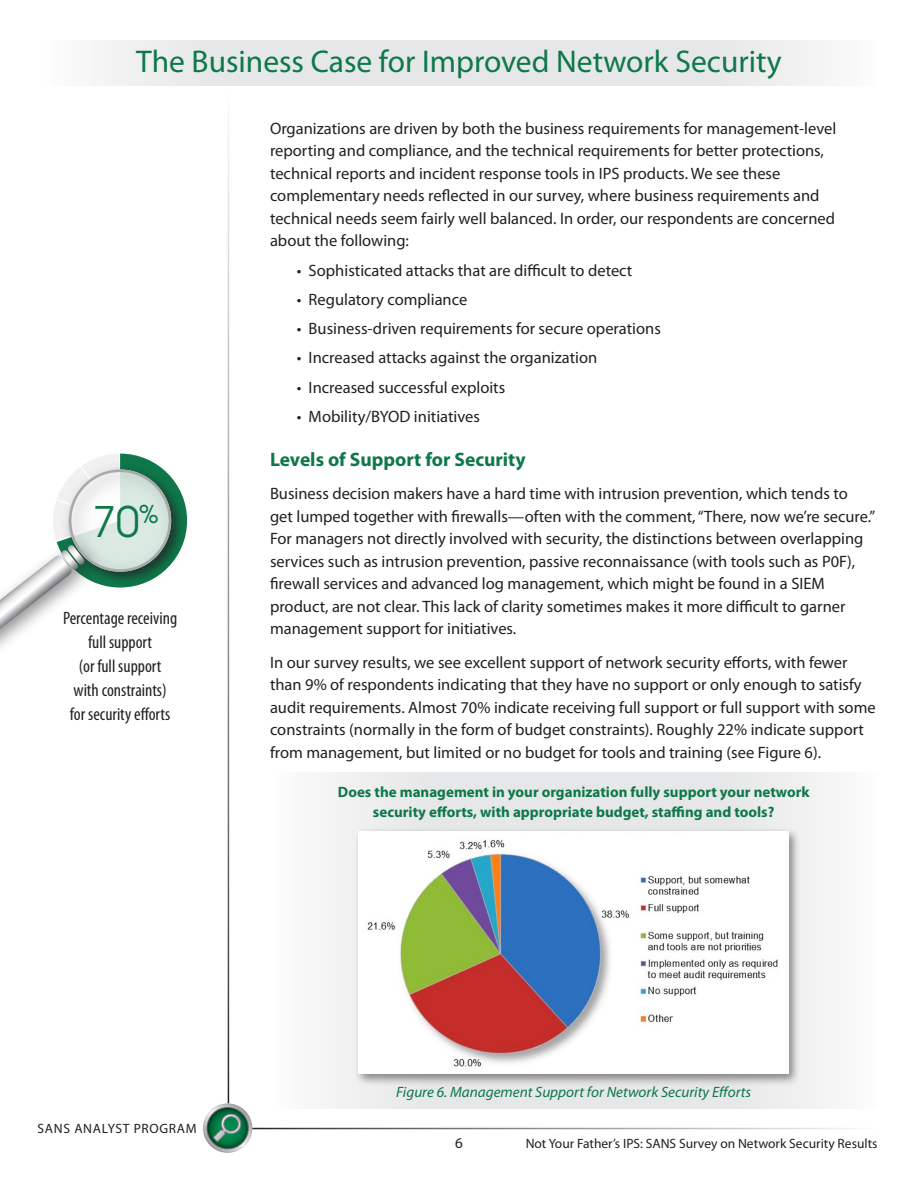
<style>
.page{position:relative;width:918px;height:1188px;background:#fff}
.page>*{position:absolute;margin:0;border:0;box-sizing:border-box;transform-origin:0 0}
.t1{font:42px "Avant Garde";color:#0e784a}
.t2{font:31.5px "Myriad Pro";color:#0e784a}
.t3{font:700 19.5px "Myriad Pro";color:#0e784a}
.t4{font:condensed 18px/24px "Myriad Pro";color:#231f20;text-align:center}
.t5{font:16.5px/22.5px "Myriad Pro";color:#231f20}
.t6{font:700 15px/19.5px "Myriad Pro";color:#0e784a;text-align:center}
.t7{font:italic 15px "Myriad Pro";color:#0e784a}
.t8{font:15px "Myriad Pro";color:#231f20}
.t9{font:13.5px "Myriad Pro";color:#231f20}
.t10{font:13.5px "Myriad Pro";letter-spacing:.05em;color:#231f20}
</style>
<div class="page">
<svg style="left:203px;top:1103px;width:49px;height:50px"></svg>
<svg style="left:204px;top:1104px;width:47px;height:48px"></svg>
<svg style="left:206px;top:1107px;width:43px;height:42px"></svg>
<svg style="left:207px;top:1108px;width:41px;height:40px"></svg>
<svg style="left:213px;top:1114px;width:29px;height:28px"></svg>
<svg style="left:100px;top:40px;width:725px;height:46px;background:#e8e9ea"></svg>
<div style="left:270px;top:772px;width:608px;height:336px;background:#f2f3f3"></div>
<div style="left:354px;top:827px;width:447px;height:259px;background:#231f20;opacity:.5"></div>
<div style="left:358px;top:832px;width:431px;height:242px;background:#fff"></div>
<img style="left:367px;top:839px;width:411px;height:228px">
<svg style="left:0;top:454px;width:187px;height:175px"></svg>
<h2 class="t2" style="left:136px;top:42px;width:647px">The Business Case for Improved Network Security</h2>
<h1 class="t1" style="left:93px;top:495px;width:67px">70<sup>%</sup></h1>
<p class="t4" style="left:63px;top:605px;width:116px">Percentage receiving full support<br>(or full support<br>with constraints)<br>for security efforts</p>
<p class="t5" style="left:270px;top:117px;width:568px">Organizations are driven by both the business requirements for management-level reporting and compliance, and the technical requirements for better protections, technical reports and incident response tools in IPS products. We see these complementary needs reflected in our survey, where business requirements and technical needs seem fairly well balanced. In order, our respondents are concerned about the following:</p>
<p class="t5" style="left:297px;top:259px;width:337px">• Sophisticated attacks that are difficult to detect</p>
<p class="t5" style="left:297px;top:288px;width:172px">• Regulatory compliance</p>
<p class="t5" style="left:297px;top:317px;width:365px">• Business-driven requirements for secure operations</p>
<p class="t5" style="left:297px;top:346px;width:302px">• Increased attacks against the organization</p>
<p class="t5" style="left:297px;top:376px;width:210px">• Increased successful exploits</p>
<p class="t5" style="left:297px;top:405px;width:184px">• Mobility/BYOD initiatives</p>
<p class="t3" style="left:270px;top:447px;width:257px">Levels of Support for Security</p>
<p class="t5" style="left:270px;top:482px;width:607px">Business decision makers have a hard time with intrusion prevention, which tends to<br>get lumped together with firewalls—often with the comment, “There, now we’re secure.” For managers not directly involved with security, the distinctions between overlapping services such as intrusion prevention, passive reconnaissance (with tools such as P0F), firewall services and advanced log management, which might be found in a SIEM product, are not clear. This lack of clarity sometimes makes it more difficult to garner management support for initiatives.</p>
<p class="t5" style="left:270px;top:651px;width:607px">In our survey results, we see excellent support of network security efforts, with fewer than 9% of respondents indicating that they have no support or only enough to satisfy audit requirements. Almost 70% indicate receiving full support or full support with some constraints (normally in the form of budget constraints). Roughly 22% indicate support from management, but limited or no budget for tools and training (see Figure 6).</p>
<p class="t6" style="left:338px;top:782px;width:473px">Does the management in your organization fully support your network security efforts, with appropriate budget, staffing and tools?</p>
<p class="t10" style="left:38px;top:1121px;width:161px">SANS ANALYST PROGRAM</p>
<p class="t7" style="left:396px;top:1082px;width:357px">Figure 6. Management Support for Network Security Efforts</p>
<p class="t8" style="left:455px;top:1133px;width:9px">6</p>
<p class="t9" style="left:526px;top:1135px;width:353px">Not Your Father’s IPS: SANS Survey on Network Security Results</p>
</div>
